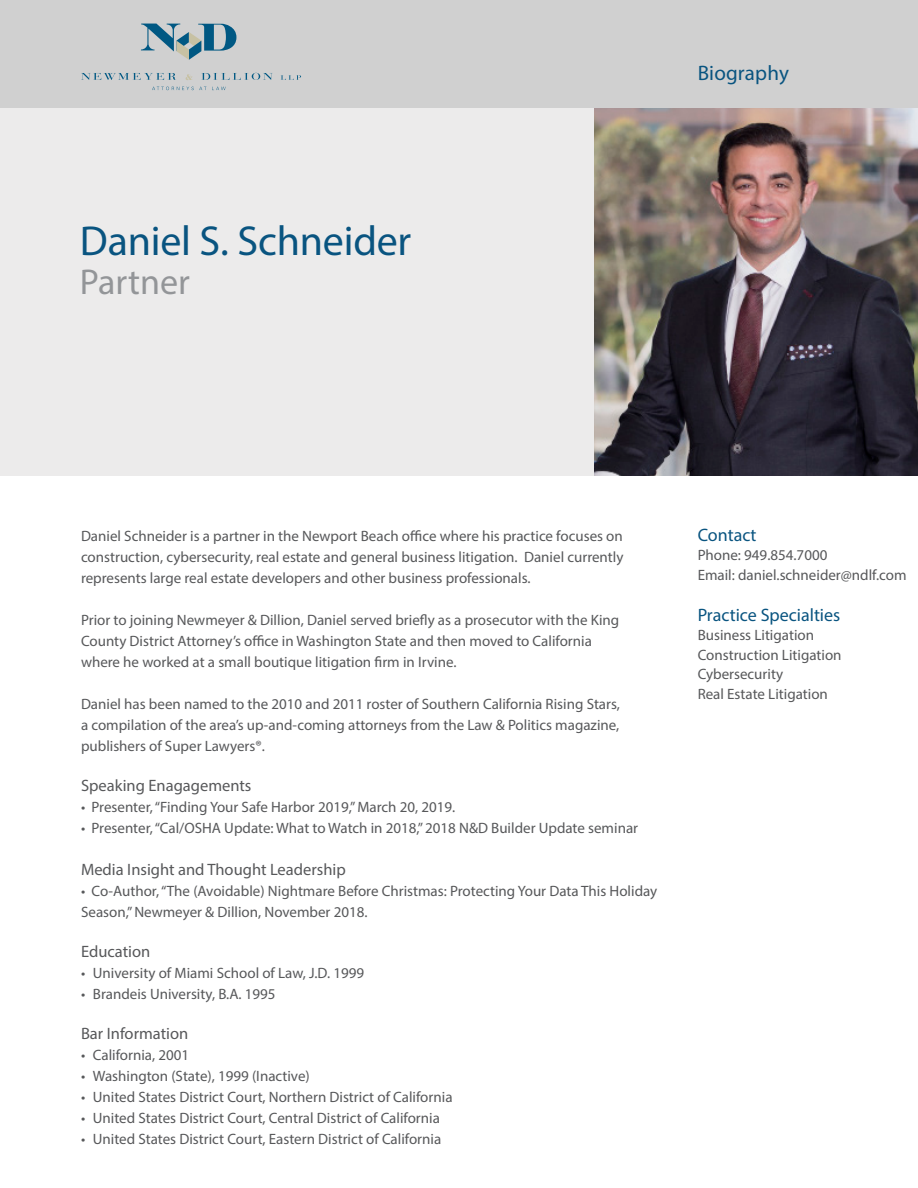
<style>
.page{position:relative;width:918px;height:1188px;background:#fff}
.page>*{position:absolute;margin:0;border:0;box-sizing:border-box;transform-origin:0 0}
.t1{font:42px "Myriad Pro";letter-spacing:-.005em;color:#095480}
.t2{font:36px "Myriad Pro";color:#939598}
.t3{font:21px "Myriad Pro";letter-spacing:.01em;color:#095480}
.t4{font:18px "Myriad Pro";color:#095480}
.t5{font:16.5px "Myriad Pro";color:#57585a}
.t6{font:15px/21px "Myriad Pro";color:#57585a;text-align:justify}
</style>
<div class="page">
<div style="left:0;top:108px;width:918px;height:367px;background:#ecebeb"></div>
<img style="left:594px;top:108px;width:324px;height:367px">
<div style="left:0;top:0;width:918px;height:108px;background:#d0d0d0"></div>
<svg style="left:141px;top:24px;width:95px;height:36px"></svg>
<svg style="left:81px;top:73px;width:95px;height:7px"></svg>
<svg style="left:201px;top:73px;width:72px;height:7px"></svg>
<svg style="left:281px;top:75px;width:20px;height:5px"></svg>
<svg style="left:186px;top:74px;width:6px;height:6px"></svg>
<svg style="left:152px;top:87px;width:54px;height:3px"></svg>
<svg style="left:212px;top:87px;width:14px;height:3px"></svg>
<p class="t1" style="left:80px;top:215px;width:333px">Daniel S. Schneider</p>
<p class="t2" style="left:80px;top:259px;width:111px">Partner</p>
<p class="t3" style="left:698px;top:60px;width:93px">Biography</p>
<p class="t6" style="left:81px;top:525px;width:544px">Daniel Schneider is a partner in the Newport Beach office where his practice focuses on construction, cybersecurity, real estate and general business litigation. Daniel currently represents large real estate developers and other business professionals.</p>
<p class="t6" style="left:81px;top:609px;width:540px;text-align:left">Prior to joining Newmeyer &amp; Dillion, Daniel served briefly as a prosecutor with the King<br>County District Attorney’s office in Washington State and then moved to California where he worked at a small boutique litigation firm in Irvine.</p>
<p class="t6" style="left:81px;top:693px;width:541px">Daniel has been named to the 2010 and 2011 roster of Southern California Rising Stars, a compilation of the area’s up-and-coming attorneys from the Law &amp; Politics magazine, publishers of Super Lawyers®.</p>
<p class="t5" style="left:81px;top:776px;width:172px">Speaking Enagagements</p>
<p class="t6" style="left:81px;top:797px;width:376px">• Presenter, “Finding Your Safe Harbor 2019,” March 20, 2019.</p>
<p class="t6" style="left:81px;top:818px;width:559px">• Presenter, “Cal/OSHA Update: What to Watch in 2018,” 2018 N&amp;D Builder Update seminar</p>
<p class="t5" style="left:81px;top:860px;width:266px">Media Insight and Thought Leadership</p>
<p class="t6" style="left:81px;top:881px;width:578px">• Co-Author, “The (Avoidable) Nightmare Before Christmas: Protecting Your Data This Holiday<br>Season,” Newmeyer &amp; Dillion, November 2018.</p>
<p class="t5" style="left:81px;top:941px;width:71px">Education</p>
<p class="t6" style="left:81px;top:962px;width:285px">• University of Miami School of Law, J.D. 1999</p>
<p class="t6" style="left:81px;top:983px;width:196px">• Brandeis University, B.A. 1995</p>
<p class="t5" style="left:81px;top:1024px;width:109px">Bar Information</p>
<p class="t6" style="left:81px;top:1045px;width:110px">• California, 2001</p>
<p class="t6" style="left:81px;top:1066px;width:230px">• Washington (State), 1999 (Inactive)</p>
<p class="t6" style="left:81px;top:1087px;width:373px">• United States District Court, Northern District of California</p>
<p class="t6" style="left:81px;top:1108px;width:361px">• United States District Court, Central District of California</p>
<p class="t6" style="left:81px;top:1129px;width:362px">• United States District Court, Eastern District of California</p>
<p class="t4" style="left:698px;top:523px;width:60px">Contact</p>
<p class="t6" style="left:698px;top:544px;width:131px">Phone: 949.854.7000</p>
<p class="t6" style="left:698px;top:564px;width:210px">Email: daniel.schneider@ndlf.com</p>
<p class="t4" style="left:698px;top:604px;width:144px">Practice Specialties</p>
<p class="t6" style="left:698px;top:625px;width:118px">Business Litigation</p>
<p class="t6" style="left:698px;top:644px;width:145px">Construction Litigation</p>
<p class="t6" style="left:698px;top:664px;width:87px">Cybersecurity</p>
<p class="t6" style="left:698px;top:683px;width:132px">Real Estate Litigation</p>
</div>
